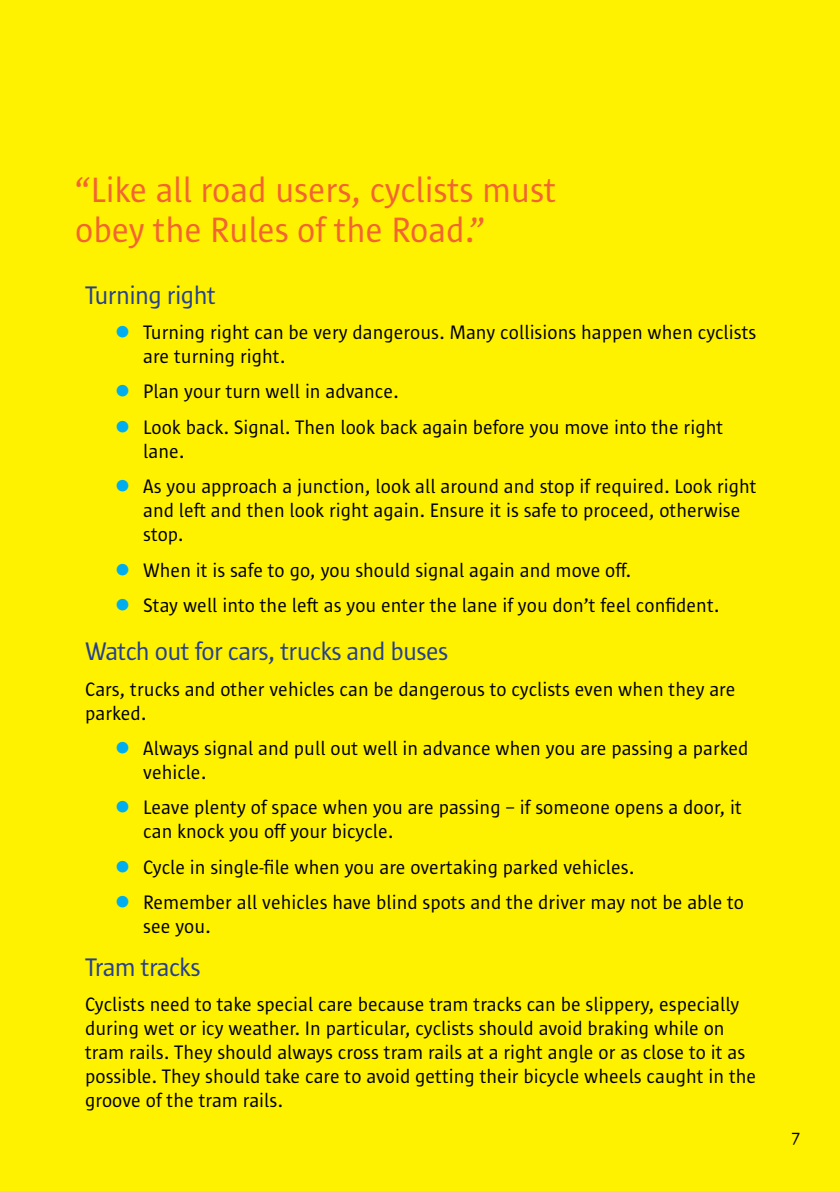
<style>
.page{position:relative;width:840px;height:1191px;background:#fff}
.page>*{position:absolute;margin:0;border:0;box-sizing:border-box;transform-origin:0 0}
.t1{font:36px/39.2px "Sun Sans";letter-spacing:-.005em;color:#f26531}
.t2{font:26px "Sun Sans";letter-spacing:-.025em;color:#25408f}
.t3{font:20px/24px "Sun Sans";color:#000}
.t4{font:18px "Sun Sans";color:#000}
.s1{color:#00aeef}
</style>
<div class="page">
<div style="left:0;top:0;width:839px;height:1191px;background:#fff200"></div>
<h1 class="t1" style="left:75px;top:171px;width:482px">“Like all road users, cyclists must obey the Rules of the Road.”</h1>
<h2 class="t2" style="left:85px;top:281px;width:132px">Turning right</h2>
<p class="t3" style="left:143px;top:321px;width:614px;text-indent:-28px"><span class="s1">●</span> Turning right can be very dangerous. Many collisions happen when cyclists are turning right.</p>
<p class="t3" style="left:115px;top:380px;width:285px"><span class="s1">●</span> Plan your turn well in advance.</p>
<p class="t3" style="left:143px;top:415px;width:581px;text-indent:-28px"><span class="s1">●</span> Look back. Signal. Then look back again before you move into the right lane.</p>
<p class="t3" style="left:143px;top:475px;width:614px;text-indent:-28px"><span class="s1">●</span> As you approach a junction, look all around and stop if required. Look right and left and then look right again. Ensure it is safe to proceed, otherwise stop.</p>
<p class="t3" style="left:115px;top:558px;width:517px"><span class="s1">●</span> When it is safe to go, you should signal again and move off.</p>
<p class="t3" style="left:115px;top:593px;width:605px"><span class="s1">●</span> Stay well into the left as you enter the lane if you don’t feel confident.</p>
<h2 class="t2" style="left:85px;top:638px;width:364px">Watch out for cars, trucks and buses</h2>
<p class="t3" style="left:85px;top:677px;width:651px">Cars, trucks and other vehicles can be dangerous to cyclists even when they are parked.</p>
<p class="t3" style="left:143px;top:736px;width:606px;text-indent:-28px"><span class="s1">●</span> Always signal and pull out well in advance when you are passing a parked vehicle.</p>
<p class="t3" style="left:143px;top:796px;width:599px;text-indent:-28px"><span class="s1">●</span> Leave plenty of space when you are passing – if someone opens a door, it can knock you off your bicycle.</p>
<p class="t3" style="left:115px;top:855px;width:520px"><span class="s1">●</span> Cycle in single-file when you are overtaking parked vehicles.</p>
<p class="t3" style="left:143px;top:890px;width:602px;text-indent:-28px"><span class="s1">●</span> Remember all vehicles have blind spots and the driver may not be able to see you.</p>
<h2 class="t2" style="left:85px;top:953px;width:117px">Tram tracks</h2>
<p class="t3" style="left:85px;top:992px;width:672px">Cyclists need to take special care because tram tracks can be slippery, especially during wet or icy weather. In particular, cyclists should avoid braking while on tram rails. They should always cross tram rails at a right angle or as close to it as possible. They should take care to avoid getting their bicycle wheels caught in the groove of the tram rails.</p>
<p class="t4" style="left:791px;top:1127px;width:10px">7</p>
</div>
